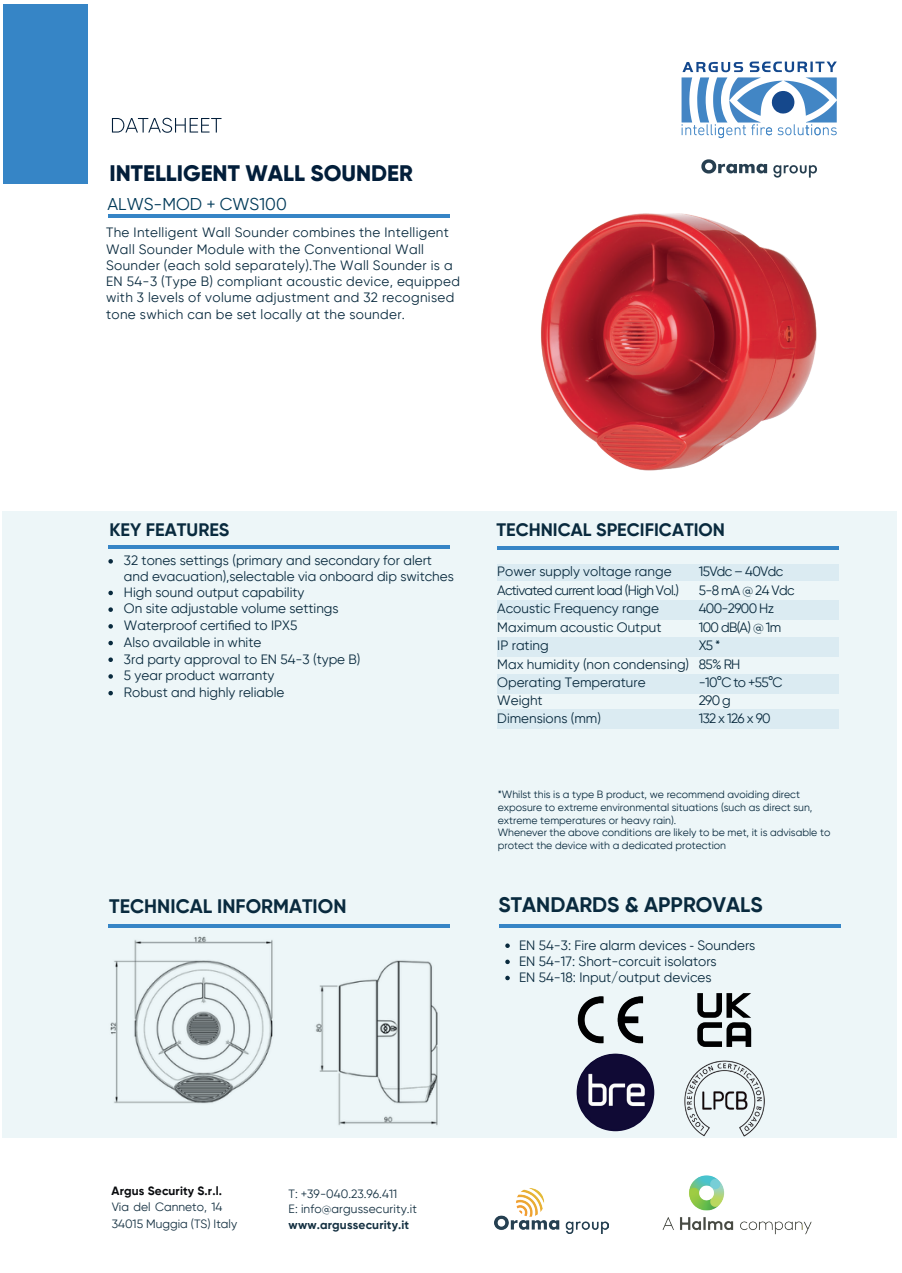
<style>
.page{position:relative;width:902px;height:1273px;background:#fff}
.page>*{position:absolute;margin:0;border:0;box-sizing:border-box;transform-origin:0 0}
.t1{font:800 22.5px "Gilroy";color:#021e3a}
.t2{font:700 21px "Gilroy";color:#092a3e}
.t3{font:700 19.5px "Gilroy";color:#092a3e}
.t4{font:700 18px "Gilroy";color:#092a3e}
.t5{font:17.1px "Gilroy";color:#013a59}
.t6{font:13.5px/16.6px "Gilroy";color:#092a3e}
.t7{font:13.5px/16.2px "Gilroy";letter-spacing:.025em;color:#092a3e}
.t8{font:13.5px "Gilroy";letter-spacing:-.05em;color:#092a3e}
.t9{font:12px/16.5px "Gilroy";color:#143041}
.t10{font:700 12px "Gilroy";letter-spacing:.015em;color:#143041}
.t11{font:700 12px "Gilroy";letter-spacing:.01em;color:#080a0d}
.t12{font:10.5px/12.6px "Gilroy";color:#092a3e}
.s1{font-family:"Myriad Pro"}
</style>
<div class="page">
<div style="left:4px;top:4px;width:84px;height:180px;background:#3685c6"></div>
<hr style="left:108px;top:215px;width:341px;height:3px;background:#3685c6">
<svg style="left:112px;top:118px;width:109px;height:15px"></svg>
<div style="left:2px;top:511px;width:894px;height:626px;background:#edf6f8"></div>
<hr style="left:108px;top:924px;width:341px;height:3px;background:#3685c6">
<hr style="left:499px;top:924px;width:341px;height:3px;background:#3685c6">
<hr style="left:108px;top:545px;width:341px;height:3px;background:#3685c6">
<div style="left:497px;top:564px;width:341px;height:17px;background:#dbebf2"></div>
<div style="left:497px;top:601px;width:341px;height:19px;background:#dbebf2"></div>
<div style="left:497px;top:637px;width:341px;height:19px;background:#dbebf2"></div>
<div style="left:497px;top:674px;width:341px;height:19px;background:#dbebf2"></div>
<div style="left:497px;top:709px;width:341px;height:19px;background:#dbebf2"></div>
<img style="left:662px;top:1175px;width:150px;height:60px">
<img style="left:494px;top:1188px;width:114px;height:45px">
<svg style="left:108px;top:559px;width:5px;height:4px"></svg>
<svg style="left:108px;top:590px;width:5px;height:5px"></svg>
<svg style="left:108px;top:607px;width:5px;height:5px"></svg>
<svg style="left:108px;top:624px;width:5px;height:4px"></svg>
<svg style="left:108px;top:640px;width:5px;height:5px"></svg>
<svg style="left:108px;top:657px;width:5px;height:5px"></svg>
<svg style="left:108px;top:674px;width:5px;height:4px"></svg>
<svg style="left:108px;top:691px;width:5px;height:4px"></svg>
<svg style="left:681px;top:62px;width:155px;height:53px"></svg>
<svg style="left:505px;top:943px;width:4px;height:5px"></svg>
<svg style="left:505px;top:959px;width:4px;height:5px"></svg>
<svg style="left:505px;top:975px;width:4px;height:5px"></svg>
<img style="left:577px;top:996px;width:67px;height:48px">
<svg style="left:697px;top:993px;width:53px;height:53px"></svg>
<img style="left:684px;top:1060px;width:81px;height:77px">
<img style="left:370px;top:115px;width:527px;height:453px">
<img style="left:110px;top:936px;width:328px;height:190px">
<img style="left:576px;top:1053px;width:78px;height:78px;border-radius:39px">
<h1 class="t1" style="left:109px;top:158px;width:305px">INTELLIGENT WALL SOUNDER</h1>
<p class="t5" style="left:107px;top:193px;width:181px">ALWS-MOD + CWS100</p>
<p class="t7" style="left:106px;top:224px;width:355px">The Intelligent Wall Sounder combines the Intelligent Wall Sounder Module with the Conventional Wall Sounder (each sold separately).The Wall Sounder is a EN 54-3 (Type B) compliant acoustic device, equipped with 3 levels of volume adjustment and 32 recognised tone swhich can be set locally at the sounder.</p>
<h3 class="t4" style="left:109px;top:518px;width:121px">KEY FEATURES</h3>
<h3 class="t4" style="left:496px;top:518px;width:230px">TECHNICAL SPECIFICATION</h3>
<p class="t6" style="left:124px;top:552px;width:331px;line-height:15.8px">32 tones settings (primary and secondary for alert and evacuation),selectable via onboard dip switches<br>High sound output capability</p>
<p class="t6" style="left:124px;top:600px;width:238px">On site adjustable volume settings<br>Waterproof certified to IPX5<br>Also available in white<br>3rd party approval to EN 54-3 (type B)<br>5 year product warranty<br>Robust and highly reliable</p>
<p class="t6" style="left:497px;top:562px;width:176px">Power supply voltage range</p>
<p class="t8" style="left:698px;top:562px;width:86px">15Vdc – 40Vdc</p>
<p class="t8" style="left:497px;top:582px;width:183px">Activated current load (High Vol.)</p>
<p class="t6" style="left:698px;top:582px;width:97px">5-8 mA @ 24 Vdc</p>
<p class="t6" style="left:497px;top:599px;width:163px">Acoustic Frequency range</p>
<p class="t8" style="left:698px;top:600px;width:77px">400-2900 Hz</p>
<p class="t6" style="left:497px;top:619px;width:166px">Maximum acoustic Output</p>
<p class="t6" style="left:698px;top:619px;width:84px">100 dB(A) @ 1m</p>
<p class="t6" style="left:497px;top:636px;width:53px">IP rating</p>
<p class="t6" style="left:497px;top:635px;width:244px;line-height:19.4px;text-indent:201px">X5 *<br>Max humidity (non condensing) 85% RH</p>
<p class="t6" style="left:497px;top:674px;width:150px">Operating Temperature</p>
<p class="t6" style="left:698px;top:674px;width:85px">-10°C to +55°C</p>
<p class="t6" style="left:497px;top:691px;width:47px">Weight</p>
<p class="t6" style="left:698px;top:691px;width:34px">290 g</p>
<p class="t6" style="left:497px;top:709px;width:105px">Dimensions (mm)</p>
<p class="t6" style="left:698px;top:709px;width:73px">132 x 126 x 90</p>
<p class="t12" style="left:497px;top:788px;width:334px">*Whilst this is a type B product, we recommend avoiding direct exposure to extreme environmental situations (such as direct sun, extreme temperatures or heavy rain).<br>Whenever the above conditions are likely to be met, it is advisable to protect the device with a dedicated protection</p>
<h3 class="t3" style="left:109px;top:893px;width:238px">TECHNICAL INFORMATION</h3>
<h2 class="t2" style="left:498px;top:891px;width:265px">STANDARDS &amp; APPROVALS</h2>
<p class="t11" style="left:112px;top:1183px;width:112px">Argus Security S.r.l.</p>
<p class="t9" style="left:112px;top:1198px;width:127px">Via del Canneto, 14<br>34015 Muggia (TS) Italy</p>
<p class="t9" style="left:288px;top:1185px;width:130px;line-height:15.8px">T: +39-040.23.96.411<br>E: info@argussecurity.it</p>
<p class="t10" style="left:288px;top:1217px;width:122px">www.argussecurity.it</p>
<p class="t6" style="left:519px;top:937px;width:238px;line-height:16.2px">EN 54-3: Fire alarm devices <span class="s1">‐</span> Sounders<br>EN 54-17: Short-corcuit isolators<br>EN 54-18: Input/output devices</p>
</div>
